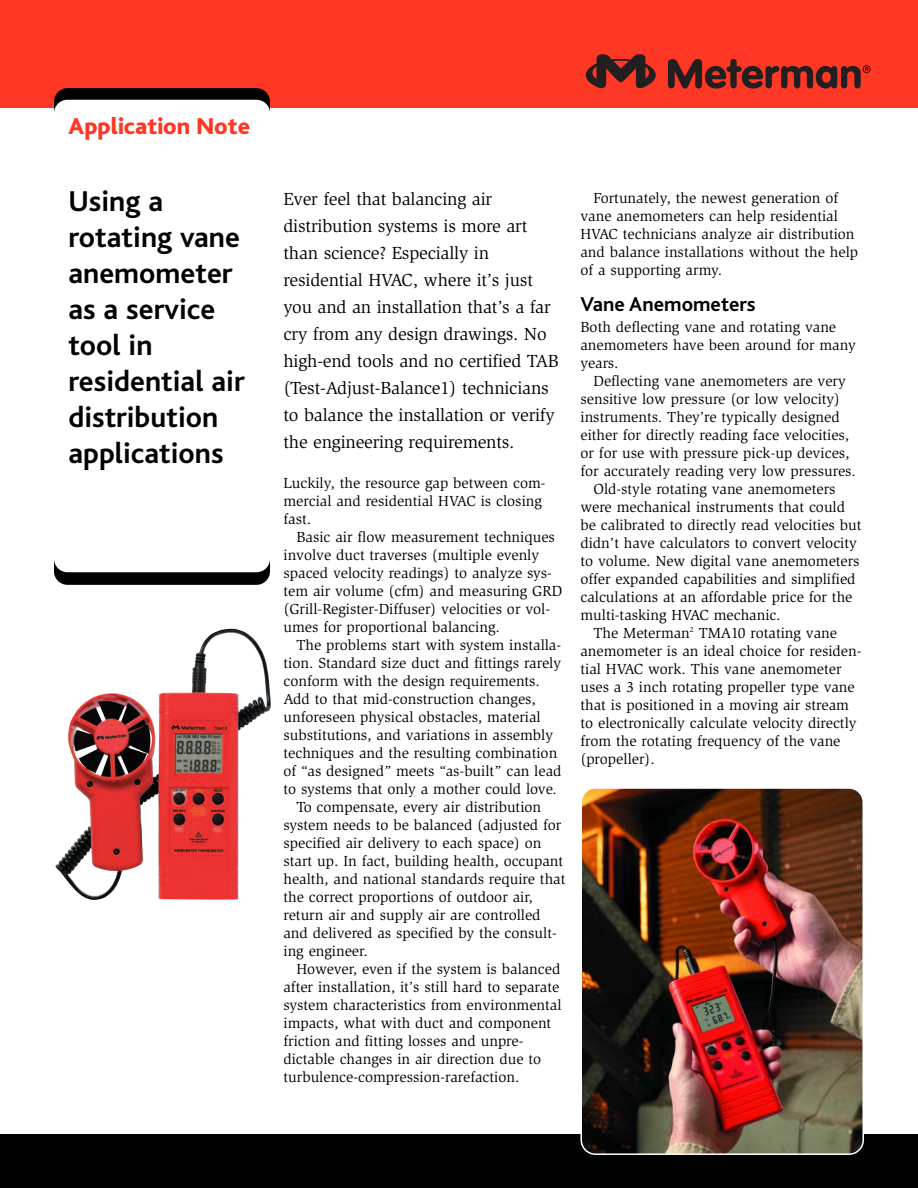
<style>
.page{position:relative;width:918px;height:1188px;background:#fff}
.page>*{position:absolute;margin:0;border:0;box-sizing:border-box;transform-origin:0 0}
.t1{font:700 30px/36px "Bliss";color:#000}
.t2{font:800 24px "Bliss";color:#ff3725}
.t3{font:700 21px "Bliss";color:#000}
.t4{font:18px/27px "Slimbach";letter-spacing:-.01em;color:#000}
.t5{font:15px/18px "Slimbach";color:#000}
</style>
<div class="page">
<div style="left:0;top:0;width:918px;height:108px;background:#ff3725"></div>
<svg style="left:668px;top:59px;width:203px;height:30px"></svg>
<svg style="left:586px;top:54px;width:70px;height:34px"></svg>
<div style="left:0;top:1134px;width:918px;height:54px;background:#000"></div>
<div style="left:54px;top:88px;width:216px;height:497px;background:#000;border-radius:14px"></div>
<div style="left:54px;top:100px;width:216px;height:472px;background:#fff;border-radius:14px"></div>
<img style="left:67px;top:629px;width:204px;height:271px">
<img style="left:580px;top:788px;width:284px;height:367px">
<h2 class="t2" style="left:68px;top:117px;width:183px">Application Note</h2>
<h1 class="t1" style="left:68px;top:186px;width:178px">Using a rotating vane anemometer as a service tool in residential air distribution applications</h1>
<p class="t4" style="left:284px;top:187px;width:277px">Ever feel that balancing air distribution systems is more art than science? Especially in residential HVAC, where it’s just you and an installation that’s a far cry from any design drawings. No high-end tools and no certified TAB (Test-Adjust-Balance1) technicians to balance the installation or verify the engineering requirements.</p>
<p class="t5" style="left:284px;top:475px;width:264px">Luckily, the resource gap between com&shy;mercial and residential HVAC is closing fast.</p>
<p class="t5" style="left:283px;top:529px;width:280px;text-indent:13px">Basic air flow measurement techniques involve duct traverses (multiple evenly spaced velocity readings) to analyze sys&shy;tem air volume (cfm) and measuring GRD (Grill-Register-Diffuser) velocities or vol&shy;umes for proportional balancing.</p>
<p class="t5" style="left:296px;top:637px;width:266px">The problems start with system installa-</p>
<p class="t5" style="left:283px;top:655px;width:279px">tion. Standard size duct and fittings rarely</p>
<p class="t5" style="left:283px;top:673px;width:258px">conform with the design requirements.</p>
<p class="t5" style="left:283px;top:691px;width:254px">Add to that mid-construction changes,</p>
<p class="t5" style="left:283px;top:709px;width:259px">unforeseen physical obstacles, material</p>
<p class="t5" style="left:283px;top:727px;width:271px">substitutions, and variations in assembly</p>
<p class="t5" style="left:283px;top:745px;width:275px">techniques and the resulting combination</p>
<p class="t5" style="left:283px;top:763px;width:280px">of “as designed” meets “as-built” can lead</p>
<p class="t5" style="left:283px;top:781px;width:275px">to systems that only a mother could love.</p>
<p class="t5" style="left:296px;top:799px;width:246px">To compensate, every air distribution</p>
<p class="t5" style="left:283px;top:817px;width:279px">system needs to be balanced (adjusted for</p>
<p class="t5" style="left:283px;top:835px;width:259px">specified air delivery to each space) on</p>
<p class="t5" style="left:283px;top:853px;width:281px">start up. In fact, building health, occupant</p>
<p class="t5" style="left:283px;top:871px;width:283px">health, and national standards require that</p>
<p class="t5" style="left:283px;top:889px;width:251px">the correct proportions of outdoor air,</p>
<p class="t5" style="left:283px;top:907px;width:259px">return air and supply air are controlled</p>
<p class="t5" style="left:283px;top:925px;width:275px">and delivered as specified by the consult-</p>
<p class="t5" style="left:283px;top:943px;width:86px">ing engineer.</p>
<p class="t5" style="left:296px;top:961px;width:265px">However, even if the system is balanced</p>
<p class="t5" style="left:283px;top:979px;width:277px">after installation, it’s still hard to separate</p>
<p class="t5" style="left:283px;top:997px;width:280px">system characteristics from environmental</p>
<p class="t5" style="left:283px;top:1015px;width:269px">impacts, what with duct and component</p>
<p class="t5" style="left:283px;top:1033px;width:242px">friction and fitting losses and unpre-</p>
<p class="t5" style="left:283px;top:1051px;width:259px">dictable changes in air direction due to</p>
<p class="t5" style="left:283px;top:1069px;width:237px">turbulence-compression-rarefaction.</p>
<p class="t5" style="left:580px;top:190px;width:279px;text-indent:13px">Fortunately, the newest generation of vane anemometers can help residential HVAC technicians analyze air distribution and balance installations without the help of a supporting army.</p>
<h3 class="t3" style="left:580px;top:296px;width:177px">Vane Anemometers</h3>
<p class="t5" style="left:580px;top:319px;width:277px">Both deflecting vane and rotating vane anemometers have been around for many years.</p>
<p class="t5" style="left:593px;top:373px;width:254px">Deflecting vane anemometers are very</p>
<p class="t5" style="left:580px;top:391px;width:261px">sensitive low pressure (or low velocity)</p>
<p class="t5" style="left:580px;top:409px;width:261px">instruments. They’re typically designed</p>
<p class="t5" style="left:580px;top:427px;width:270px">either for directly reading face velocities,</p>
<p class="t5" style="left:580px;top:445px;width:270px">or for use with pressure pick-up devices,</p>
<p class="t5" style="left:580px;top:463px;width:277px">for accurately reading very low pressures.</p>
<p class="t5" style="left:593px;top:481px;width:243px">Old-style rotating vane anemometers</p>
<p class="t5" style="left:580px;top:499px;width:266px">were mechanical instruments that could</p>
<p class="t5" style="left:580px;top:517px;width:283px">be calibrated to directly read velocities but</p>
<p class="t5" style="left:580px;top:535px;width:278px">didn’t have calculators to convert velocity</p>
<p class="t5" style="left:580px;top:553px;width:281px">to volume. New digital vane anemometers</p>
<p class="t5" style="left:580px;top:571px;width:277px">offer expanded capabilities and simplified</p>
<p class="t5" style="left:580px;top:589px;width:273px">calculations at an affordable price for the</p>
<p class="t5" style="left:580px;top:607px;width:202px">multi-tasking HVAC mechanic.</p>
<p class="t5" style="left:593px;top:625px;width:245px">The Meterman<sup>2</sup> TMA10 rotating vane</p>
<p class="t5" style="left:580px;top:643px;width:282px">anemometer is an ideal choice for residen-</p>
<p class="t5" style="left:580px;top:661px;width:263px">tial HVAC work. This vane anemometer</p>
<p class="t5" style="left:580px;top:679px;width:276px">uses a 3 inch rotating propeller type vane</p>
<p class="t5" style="left:580px;top:697px;width:270px">that is positioned in a moving air stream</p>
<p class="t5" style="left:580px;top:715px;width:278px">to electronically calculate velocity directly</p>
<p class="t5" style="left:580px;top:733px;width:262px">from the rotating frequency of the vane</p>
<p class="t5" style="left:580px;top:751px;width:76px">(propeller).</p>
</div>
